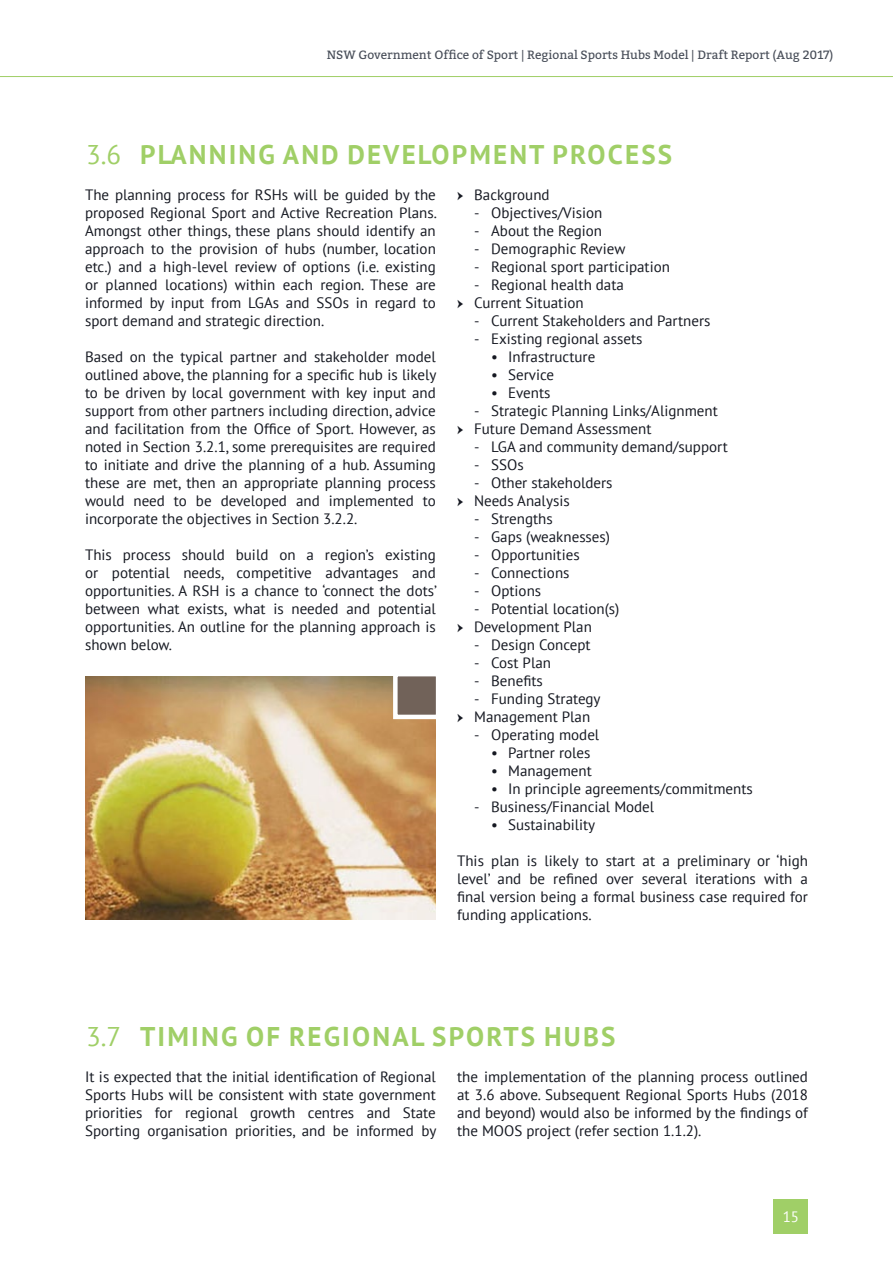
<style>
.page{position:relative;width:893px;height:1263px;background:#fff}
.page>*{position:absolute;margin:0;border:0;box-sizing:border-box;transform-origin:0 0}
.t1{font:700 27px "PT Sans";letter-spacing:.08em;color:#a0cf67}
.t2{font:15px/18px "PT Sans";color:#151821;text-align:justify}
.t3{font:15px "PT Sans";color:#fff}
.t4{font:12px "Bitter";color:#474d58}
.s1{font-weight:400}
.s2{font-family:"Minion Pro"}
</style>
<div class="page">
<hr style="left:0;top:76px;width:893px;height:1px;background:#a0cf67">
<div style="left:774px;top:1199px;width:34px;height:34px;background:#a0cf67"></div>
<img style="left:85px;top:676px;width:351px;height:244px">
<svg style="left:391px;top:676px;width:45px;height:45px"></svg>
<p class="t4" style="left:327px;top:46px;width:508px">NSW Government Office of Sport | Regional Sports Hubs Model | Draft Report (Aug 2017)</p>
<p class="t1" style="left:86px;top:136px;width:588px"><span class="s1">3.6</span> PLANNING AND DEVELOPMENT PROCESS</p>
<p class="t2" style="left:85px;top:185px;width:353px">The planning process for RSHs will be guided by the proposed Regional Sport and Active Recreation Plans.<br>Amongst other things, these plans should identify an approach to the provision of hubs (number, location etc.) and a high-level review of options (i.e. existing or planned locations) within each region. These are informed by input from LGAs and SSOs in regard to sport demand and strategic direction.</p>
<p class="t2" style="left:85px;top:347px;width:353px">Based on the typical partner and stakeholder model outlined above, the planning for a specific hub is likely to be driven by local government with key input and support from other partners including direction, advice and facilitation from the Office of Sport. However, as noted in Section 3.2.1, some prerequisites are required to initiate and drive the planning of a hub. Assuming these are met, then an appropriate planning process would need to be developed and implemented to incorporate the objectives in Section 3.2.2.</p>
<p class="t2" style="left:85px;top:545px;width:353px">This process should build on a region’s existing or potential needs, competitive advantages and opportunities. A RSH is a chance to ‘connect the dots’ between what exists, what is needed and potential opportunities. An outline for the planning approach is shown below.</p>
<p class="t2" style="left:457px;top:185px;width:94px"><span class="s2">ӹ</span> Background</p>
<p class="t2" style="left:474px;top:203px;width:130px">- Objectives/Vision</p>
<p class="t2" style="left:474px;top:221px;width:129px">- About the Region</p>
<p class="t2" style="left:474px;top:239px;width:153px">- Demographic Review</p>
<p class="t2" style="left:474px;top:257px;width:197px">- Regional sport participation</p>
<p class="t2" style="left:474px;top:275px;width:151px">- Regional health data</p>
<p class="t2" style="left:457px;top:293px;width:128px"><span class="s2">ӹ</span> Current Situation</p>
<p class="t2" style="left:474px;top:311px;width:238px">- Current Stakeholders and Partners</p>
<p class="t2" style="left:474px;top:329px;width:170px">- Existing regional assets</p>
<p class="t2" style="left:491px;top:347px;width:106px">• Infrastructure</p>
<p class="t2" style="left:491px;top:365px;width:64px">• Service</p>
<p class="t2" style="left:491px;top:383px;width:61px">• Events</p>
<p class="t2" style="left:474px;top:401px;width:245px">- Strategic Planning Links/Alignment</p>
<p class="t2" style="left:457px;top:419px;width:196px"><span class="s2">ӹ</span> Future Demand Assessment</p>
<p class="t2" style="left:474px;top:437px;width:255px">- LGA and community demand/support</p>
<p class="t2" style="left:474px;top:455px;width:51px">- SSOs</p>
<p class="t2" style="left:474px;top:473px;width:140px">- Other stakeholders</p>
<p class="t2" style="left:457px;top:491px;width:114px"><span class="s2">ӹ</span> Needs Analysis</p>
<p class="t2" style="left:474px;top:509px;width:80px">- Strengths</p>
<p class="t2" style="left:474px;top:527px;width:137px">- Gaps (weaknesses)</p>
<p class="t2" style="left:474px;top:545px;width:107px">- Opportunities</p>
<p class="t2" style="left:474px;top:563px;width:97px">- Connections</p>
<p class="t2" style="left:474px;top:581px;width:69px">- Options</p>
<p class="t2" style="left:474px;top:599px;width:147px">- Potential location(s)</p>
<p class="t2" style="left:457px;top:617px;width:136px"><span class="s2">ӹ</span> Development Plan</p>
<p class="t2" style="left:474px;top:635px;width:118px">- Design Concept</p>
<p class="t2" style="left:474px;top:653px;width:78px">- Cost Plan</p>
<p class="t2" style="left:474px;top:671px;width:70px">- Benefits</p>
<p class="t2" style="left:474px;top:689px;width:128px">- Funding Strategy</p>
<p class="t2" style="left:457px;top:707px;width:135px"><span class="s2">ӹ</span> Management Plan</p>
<p class="t2" style="left:474px;top:725px;width:127px">- Operating model</p>
<p class="t2" style="left:491px;top:743px;width:101px">• Partner roles</p>
<p class="t2" style="left:491px;top:761px;width:102px">• Management</p>
<p class="t2" style="left:491px;top:779px;width:263px">• In principle agreements/commitments</p>
<p class="t2" style="left:474px;top:797px;width:182px">- Business/Financial Model</p>
<p class="t2" style="left:491px;top:815px;width:106px">• Sustainability</p>
<p class="t2" style="left:457px;top:851px;width:352px">This plan is likely to start at a preliminary or ‘high level’ and be refined over several iterations with a final version being a formal business case required for funding applications.</p>
<p class="t1" style="left:86px;top:1018px;width:531px"><span class="s1">3.7</span> TIMING OF REGIONAL SPORTS HUBS</p>
<p class="t2" style="left:85px;top:1067px;width:353px">It is expected that the initial identification of Regional Sports Hubs will be consistent with state government priorities for regional growth centres and State Sporting organisation priorities, and be informed by</p>
<p class="t2" style="left:457px;top:1067px;width:352px">the implementation of the planning process outlined at 3.6 above. Subsequent Regional Sports Hubs (2018 and beyond) would also be informed by the findings of the MOOS project (refer section 1.1.2).</p>
<p class="t3" style="left:783px;top:1207px;width:18px">15</p>
</div>
